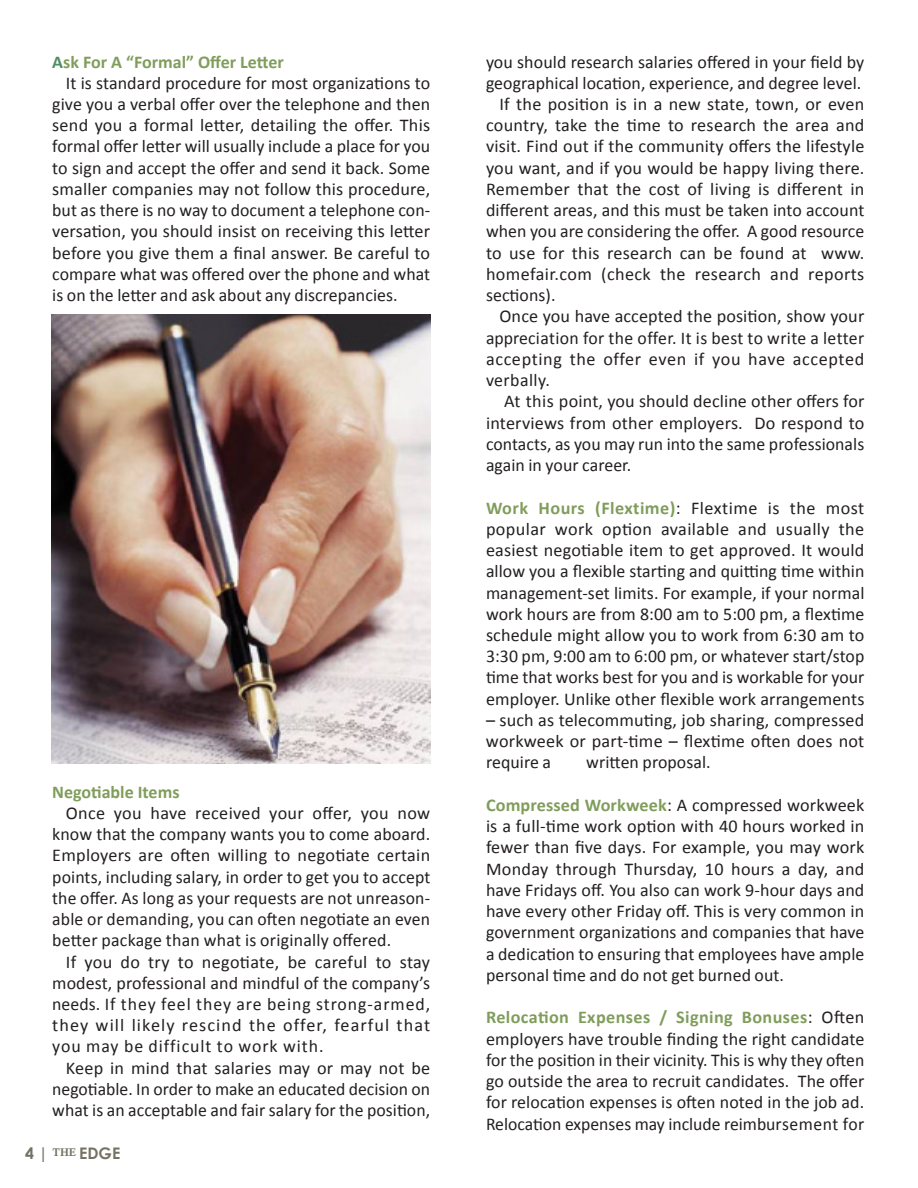
<style>
.page{position:relative;width:918px;height:1188px;background:#fff}
.page>*{position:absolute;margin:0;border:0;box-sizing:border-box;transform-origin:0 0}
.t1{font:18px/21.3px "Calibri";letter-spacing:.005em;color:#231f20;text-align:justify}
.t2{font:700 18px "Calibri";color:#809d5c}
.t3{font:18px "Calibri";letter-spacing:.035em;color:#231f20}
.t4{font:18px "Calibri";letter-spacing:.025em;color:#231f20}
.t5{font:700 15.9px "Century Gothic";color:#747263}
.s1{color:#4f8e66}
.s2{font-weight:700;color:#809d5c}
</style>
<div class="page">
<img style="left:52px;top:315px;width:378px;height:449px">
<p class="t2" style="left:52px;top:50px;width:233px"><span class="s1">A</span>sk For A “Formal” Offer Letter</p>
<p class="t1" style="left:66px;top:72px;width:366px">It is standard procedure for most organizations to</p>
<p class="t1" style="left:52px;top:93px;width:379px">give you a verbal offer over the telephone and then</p>
<p class="t1" style="left:52px;top:115px;width:380px">send you a formal letter, detailing the offer. This</p>
<p class="t1" style="left:52px;top:136px;width:379px">formal offer letter will usually include a place for you</p>
<p class="t1" style="left:52px;top:157px;width:380px">to sign and accept the offer and send it back. Some</p>
<p class="t1" style="left:52px;top:178px;width:380px">smaller companies may not follow this procedure,</p>
<p class="t1" style="left:52px;top:200px;width:380px">but as there is no way to document a telephone con-</p>
<p class="t1" style="left:52px;top:221px;width:379px">versation, you should insist on receiving this letter</p>
<p class="t1" style="left:52px;top:242px;width:379px">before you give them a final answer. Be careful to</p>
<p class="t1" style="left:52px;top:263px;width:379px">compare what was offered over the phone and what</p>
<p class="t1" style="left:52px;top:285px;width:347px">is on the letter and ask about any discrepancies.</p>
<p class="t2" style="left:52px;top:780px;width:129px">Negotiable Items</p>
<p class="t1" style="left:52px;top:802px;width:380px;text-indent:14px">Once you have received your offer, you now know that the company wants you to come aboard.<br>Employers are often willing to negotiate certain points, including salary, in order to get you to accept the offer. As long as your requests are not unreason&shy;able or demanding, you can often negotiate an even better package than what is originally offered.</p>
<p class="t1" style="left:52px;top:951px;width:380px;text-indent:14px">If you do try to negotiate, be careful to stay modest, professional and mindful of the company’s needs. If they feel they are being strong-armed, they will likely rescind the offer, fearful that you may be difficult to work with.</p>
<p class="t1" style="left:52px;top:1057px;width:379px;text-indent:14px">Keep in mind that salaries may or may not be negotiable. In order to make an educated decision on what is an acceptable and fair salary for the position,</p>
<p class="t5" style="left:25px;top:1142px;width:97px">4 | <sup>THE</sup> EDGE</p>
<p class="t1" style="left:486px;top:51px;width:380px">you should research salaries offered in your field by</p>
<p class="t1" style="left:486px;top:72px;width:377px">geographical location, experience, and degree level.</p>
<p class="t1" style="left:500px;top:93px;width:366px">If the position is in a new state, town, or even</p>
<p class="t1" style="left:486px;top:115px;width:380px">country, take the time to research the area and</p>
<p class="t1" style="left:486px;top:136px;width:380px">visit. Find out if the community offers the lifestyle</p>
<p class="t1" style="left:486px;top:157px;width:380px">you want, and if you would be happy living there.</p>
<p class="t1" style="left:486px;top:178px;width:380px">Remember that the cost of living is different in</p>
<p class="t1" style="left:486px;top:200px;width:380px">different areas, and this must be taken into account</p>
<p class="t1" style="left:486px;top:221px;width:380px">when you are considering the offer. A good resource</p>
<p class="t1" style="left:486px;top:242px;width:380px">to use for this research can be found at www.</p>
<p class="t1" style="left:486px;top:263px;width:380px">homefair.com (check the research and reports</p>
<p class="t1" style="left:486px;top:285px;width:71px">sections).</p>
<p class="t1" style="left:500px;top:306px;width:366px">Once you have accepted the position, show your</p>
<p class="t1" style="left:486px;top:327px;width:380px">appreciation for the offer. It is best to write a letter</p>
<p class="t3" style="left:486px;top:348px;width:380px">accepting the offer even if you have accepted</p>
<p class="t4" style="left:486px;top:369px;width:65px">verbally.</p>
<p class="t1" style="left:504px;top:391px;width:362px">At this point, you should decline other offers for</p>
<p class="t1" style="left:486px;top:412px;width:380px">interviews from other employers. Do respond to</p>
<p class="t1" style="left:486px;top:433px;width:380px">contacts, as you may run into the same professionals</p>
<p class="t1" style="left:486px;top:454px;width:147px">again in your career.</p>
<p class="t1" style="left:486px;top:497px;width:380px"><span class="s2">Work Hours (Flextime)</span>: Flextime is the most popular work option available and usually the easiest negotiable item to get approved. It would allow you a flexible starting and quitting time within management-set limits. For example, if your normal work hours are from 8:00 am to 5:00 pm, a flextime schedule might allow you to work from 6:30 am to 3:30 pm, 9:00 am to 6:00 pm, or whatever start/stop time that works best for you and is workable for your employer. Unlike other flexible work arrangements</p>
<p class="t1" style="left:486px;top:709px;width:380px">– such as telecommuting, job sharing, compressed workweek or part-time – flextime often does not require a</p>
<p class="t1" style="left:586px;top:752px;width:126px">written proposal.</p>
<p class="t1" style="left:486px;top:794px;width:380px"><span class="s2">Compressed Workweek</span>: A compressed workweek is a full-time work option with 40 hours worked in fewer than five days. For example, you may work Monday through Thursday, 10 hours a day, and have Fridays off. You also can work 9-hour days and have every other Friday off. This is very common in government organizations and companies that have a dedication to ensuring that employees have ample personal time and do not get burned out.</p>
<p class="t1" style="left:486px;top:1007px;width:380px"><span class="s2">Relocation Expenses / Signing Bonuses</span>: Often employers have trouble finding the right candidate for the position in their vicinity. This is why they often go outside the area to recruit candidates. The offer for relocation expenses is often noted in the job ad.<br>Relocation expenses may include reimbursement for</p>
</div>
